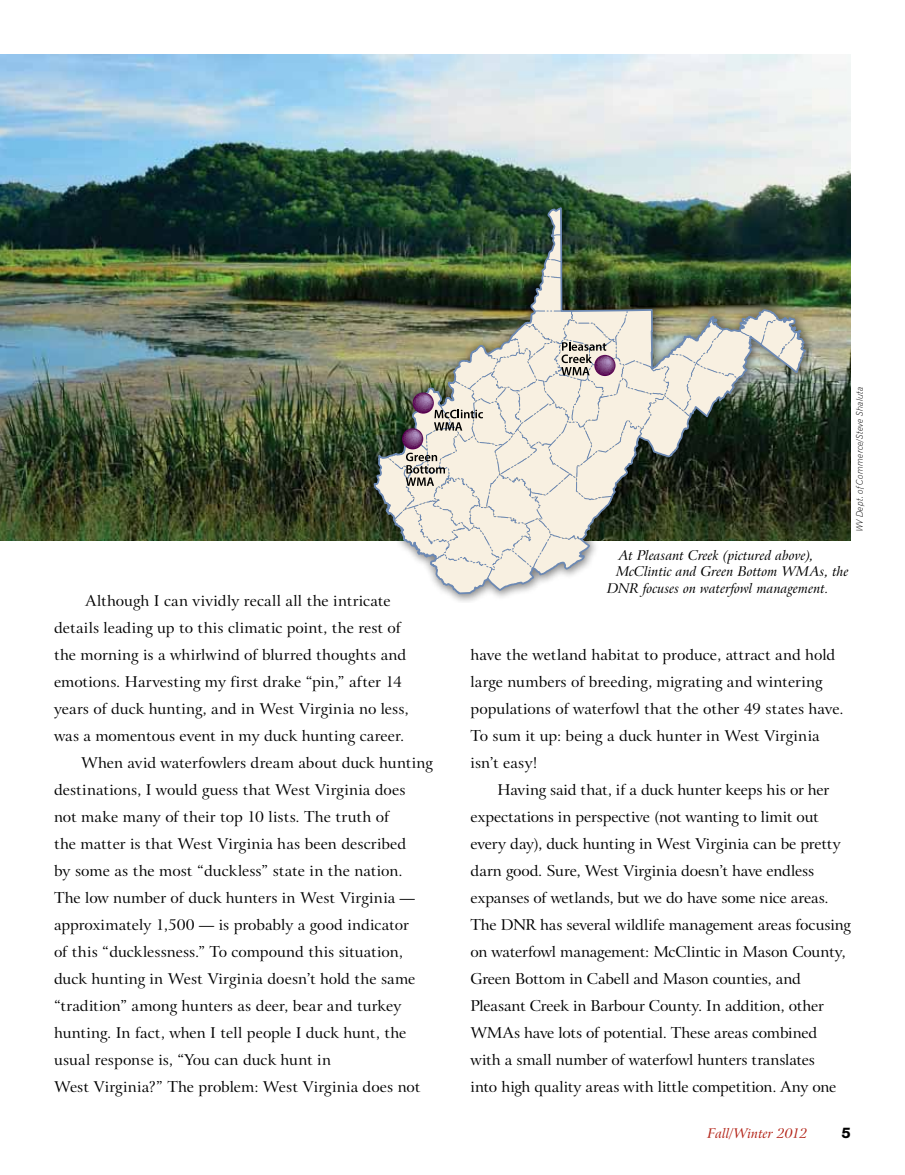
<style>
.page{position:relative;width:905px;height:1175px;background:#fff}
.page>*{position:absolute;margin:0;border:0;box-sizing:border-box;transform-origin:0 0}
.t1{font:15px/27px "Arrus BT";color:#000}
.t2{font:15px "Arrus BT";letter-spacing:.02em;color:#000}
.t3{font:15px "Gothic 725 BT Black A";color:#000}
.t4{font:italic 13.5px "Arrus BT";color:#000}
.t5{font:italic 13.5px "Arrus BT";letter-spacing:-.005em;color:#b32317}
.t6{font:9px "Gothic 720 BT Light Italic B";letter-spacing:.015em;color:#000}
</style>
<div class="page">
<img style="left:0;top:54px;width:850px;height:486px">
<div style="left:364px;top:197px;width:449px;height:405px;background:#000;opacity:.5"></div>
<img style="left:374px;top:208px;width:431px;height:385px">
<p class="t2" style="left:85px;top:591px;width:307px">Although I can vividly recall all the intricate</p>
<p class="t1" style="left:54px;top:614px;width:348px">details leading up to this climatic point, the rest of</p>
<p class="t1" style="left:54px;top:641px;width:354px">the morning is a whirlwind of blurred thoughts and</p>
<p class="t1" style="left:54px;top:668px;width:349px">emotions. Harvesting my first drake “pin,” after 14</p>
<p class="t1" style="left:54px;top:695px;width:356px">years of duck hunting, and in West Virginia no less,</p>
<p class="t1" style="left:54px;top:722px;width:352px">was a momentous event in my duck hunting career.</p>
<p class="t1" style="left:81px;top:749px;width:353px">When avid waterfowlers dream about duck hunting</p>
<p class="t1" style="left:54px;top:776px;width:353px">destinations, I would guess that West Virginia does</p>
<p class="t1" style="left:54px;top:803px;width:337px">not make many of their top 10 lists. The truth of</p>
<p class="t1" style="left:54px;top:830px;width:354px">the matter is that West Virginia has been described</p>
<p class="t1" style="left:54px;top:857px;width:350px">by some as the most “duckless” state in the nation.</p>
<p class="t1" style="left:54px;top:884px;width:362px">The low number of duck hunters in West Virginia —</p>
<p class="t1" style="left:54px;top:911px;width:356px">approximately 1,500 — is probably a good indicator</p>
<p class="t1" style="left:54px;top:938px;width:350px">of this “ducklessness.” To compound this situation,</p>
<p class="t1" style="left:54px;top:965px;width:363px">duck hunting in West Virginia doesn’t hold the same</p>
<p class="t1" style="left:54px;top:992px;width:349px">“tradition” among hunters as deer, bear and turkey</p>
<p class="t1" style="left:54px;top:1019px;width:354px">hunting. In fact, when I tell people I duck hunt, the</p>
<p class="t1" style="left:54px;top:1046px;width:278px">usual response is, “You can duck hunt in</p>
<p class="t1" style="left:54px;top:1073px;width:368px">West Virginia?” The problem: West Virginia does not</p>
<p class="t6" style="left:854px;top:531px;width:146px;rotate:-90deg">WV Dept. of Commerce/Steve Shaluta</p>
<p class="t4" style="left:619px;top:546px;width:196px">At Pleasant Creek (pictured above),</p>
<p class="t4" style="left:616px;top:563px;width:234px">McClintic and Green Bottom WMAs, the</p>
<p class="t4" style="left:607px;top:579px;width:223px">DNR focuses on waterfowl management.</p>
<p class="t1" style="left:470px;top:641px;width:375px">have the wetland habitat to produce, attract and hold large numbers of breeding, migrating and wintering populations of waterfowl that the other 49 states have.<br>To sum it up: being a duck hunter in West Virginia isn’t easy!</p>
<p class="t1" style="left:470px;top:776px;width:382px;text-indent:27px">Having said that, if a duck hunter keeps his or her expectations in perspective (not wanting to limit out every day), duck hunting in West Virginia can be pretty darn good. Sure, West Virginia doesn’t have endless expanses of wetlands, but we do have some nice areas.<br>The DNR has several wildlife management areas focusing on waterfowl management: McClintic in Mason County, Green Bottom in Cabell and Mason counties, and Pleasant Creek in Barbour County. In addition, other WMAs have lots of potential. These areas combined with a small number of waterfowl hunters translates<br>into high quality areas with little competition. Any one</p>
<p class="t5" style="left:707px;top:1124px;width:101px">Fall/Winter 2012</p>
<p class="t3" style="left:841px;top:1123px;width:11px">5</p>
</div>
